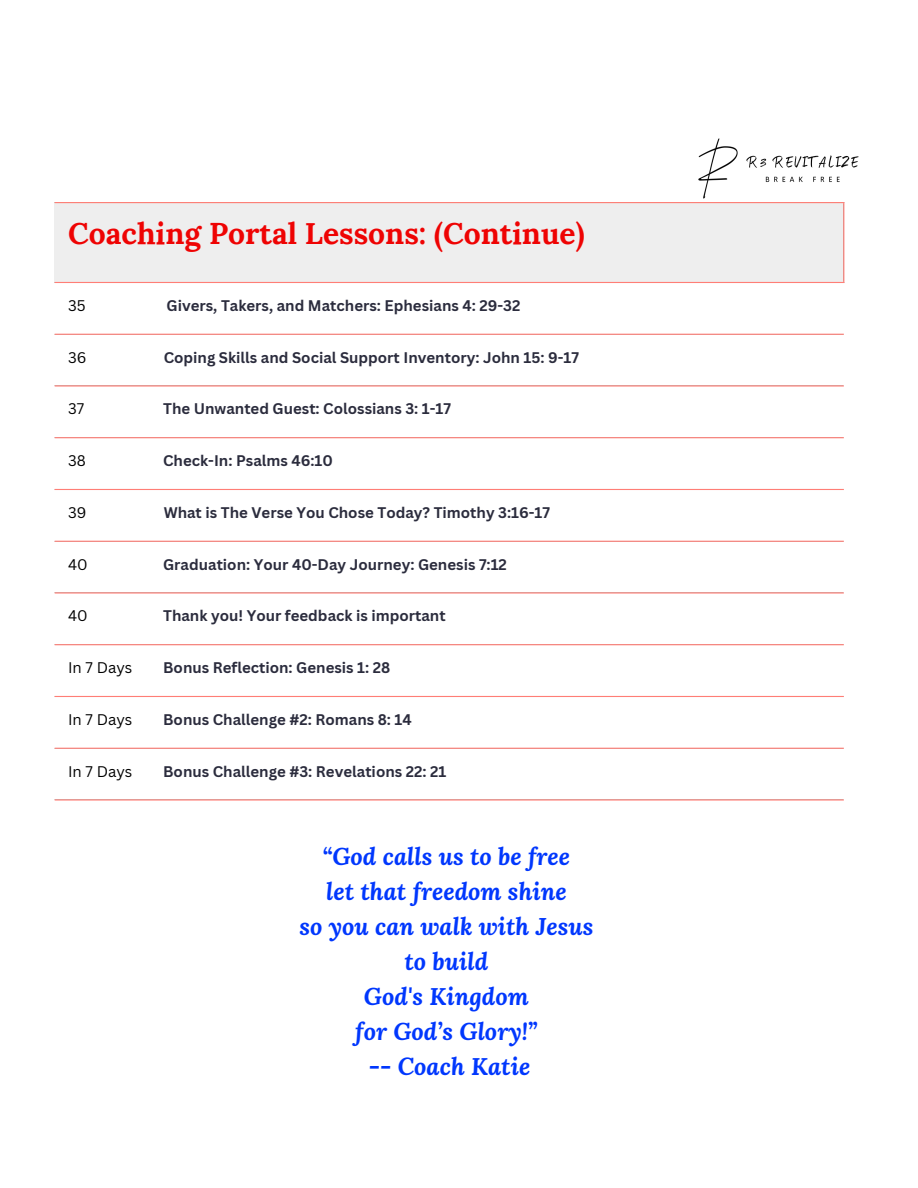
<style>
.page{position:relative;width:918px;height:1188px;background:#fff}
.page>*{position:absolute;margin:0;border:0;box-sizing:border-box;transform-origin:0 0}
.t1{font:700 30px "Lora";color:#ee0303}
.t2{font:italic 700 24px/34.8px "Lora";color:#0037fd;text-align:center}
.t3{font:700 15px "Canva Sans";color:#2b2c3d}
.t4{font:15px "Canva Sans";color:#000}
</style>
<div class="page">
<div style="left:55px;top:202px;width:789px;height:81px;background:#eee"></div>
<hr style="left:843px;top:203px;width:1px;height:79px;background:#ff7e76">
<hr style="left:55px;top:202px;width:789px;height:1px;background:#ff7e76">
<hr style="left:55px;top:282px;width:789px;height:1px;background:#ff7e76">
<hr style="left:55px;top:334px;width:789px;height:1px;background:#ff7e76">
<hr style="left:55px;top:385px;width:789px;height:2px;background:#ff7e76">
<hr style="left:55px;top:437px;width:789px;height:1px;background:#ff7e76">
<hr style="left:55px;top:489px;width:789px;height:1px;background:#ff7e76">
<hr style="left:55px;top:541px;width:789px;height:1px;background:#ff7e76">
<hr style="left:55px;top:592px;width:789px;height:2px;background:#ff7e76">
<hr style="left:55px;top:644px;width:789px;height:1px;background:#ff7e76">
<hr style="left:55px;top:696px;width:789px;height:1px;background:#ff7e76">
<hr style="left:55px;top:748px;width:789px;height:1px;background:#ff7e76">
<hr style="left:55px;top:799px;width:789px;height:2px;background:#ff7e76">
<img style="left:698px;top:138px;width:161px;height:61px">
<p class="t1" style="left:68px;top:214px;width:518px">Coaching Portal Lessons: (Continue)</p>
<p class="t4" style="left:68px;top:295px;width:19px">35</p>
<p class="t3" style="left:167px;top:295px;width:355px">Givers, Takers, and Matchers: Ephesians 4: 29-32</p>
<p class="t4" style="left:68px;top:347px;width:20px">36</p>
<p class="t3" style="left:164px;top:347px;width:417px">Coping Skills and Social Support Inventory: John 15: 9-17</p>
<p class="t4" style="left:68px;top:398px;width:18px">37</p>
<p class="t3" style="left:163px;top:398px;width:289px">The Unwanted Guest: Colossians 3: 1-17</p>
<p class="t4" style="left:68px;top:450px;width:19px">38</p>
<p class="t3" style="left:163px;top:450px;width:171px">Check-In: Psalms 46:10</p>
<p class="t4" style="left:68px;top:502px;width:20px">39</p>
<p class="t3" style="left:164px;top:502px;width:388px">What is The Verse You Chose Today? Timothy 3:16-17</p>
<p class="t4" style="left:68px;top:554px;width:21px">40</p>
<p class="t3" style="left:163px;top:554px;width:345px">Graduation: Your 40-Day Journey: Genesis 7:12</p>
<p class="t4" style="left:68px;top:605px;width:21px">40</p>
<p class="t3" style="left:163px;top:605px;width:284px">Thank you! Your feedback is important</p>
<p class="t4" style="left:68px;top:657px;width:66px">In 7 Days</p>
<p class="t3" style="left:163px;top:657px;width:229px">Bonus Reflection: Genesis 1: 28</p>
<p class="t4" style="left:68px;top:709px;width:66px">In 7 Days</p>
<p class="t3" style="left:163px;top:709px;width:250px">Bonus Challenge #2: Romans 8: 14</p>
<p class="t4" style="left:68px;top:761px;width:66px">In 7 Days</p>
<p class="t3" style="left:163px;top:761px;width:285px">Bonus Challenge #3: Revelations 22: 21</p>
<h1 class="t2" style="left:299px;top:839px;width:296px">“God calls us to be free<br>let that freedom shine<br>so you can walk with Jesus to build<br>God's Kingdom<br>for God’s Glory!”<br>-- Coach Katie</h1>
</div>
